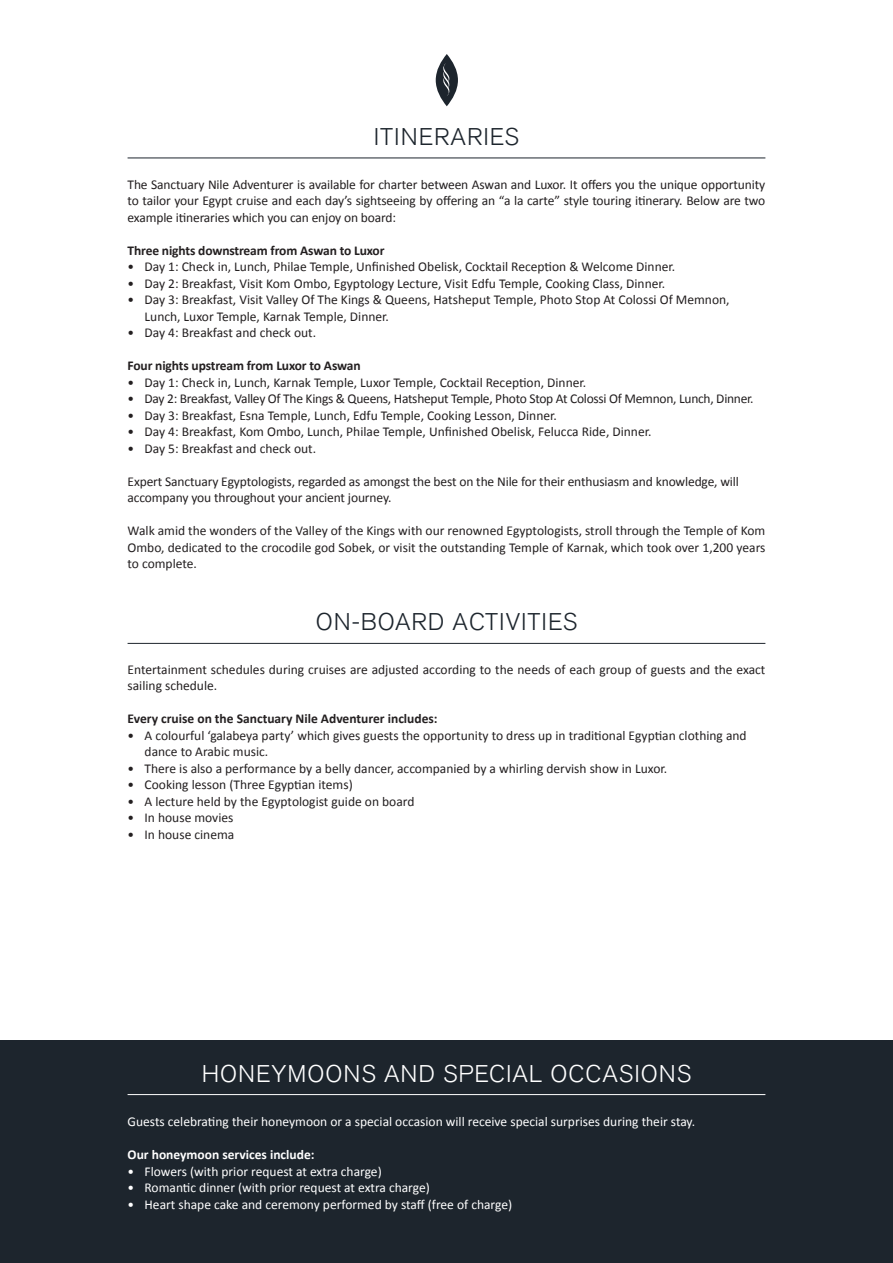
<style>
.page{position:relative;width:893px;height:1263px;background:#fff}
.page>*{position:absolute;margin:0;border:0;box-sizing:border-box;transform-origin:0 0}
.SR_Main_Title{font:300 24px "Akzidenz Grotesk BQ";letter-spacing:.04em;color:#1d252d}
.SR_Main_Title-2{font:300 24px "Akzidenz Grotesk BQ";letter-spacing:.04em;color:#fff}
.Body_text{font:13.5px/16.5px "Calibri";color:#231f20;text-align:justify}
.Bullet{font:13.5px "Calibri";color:#fff}
.Bullet-2{font:13.5px/16.5px "Calibri";color:#231f20}
.Body_text-2{font:13.5px "Calibri";letter-spacing:-.02em;color:#231f20}
.Body_text-3{font:700 13.5px "Calibri";letter-spacing:-.01em;color:#231f20}
.Bullet-3{font:700 13.5px "Calibri";color:#231f20}
.Bullet-4{font:700 13.5px "Calibri";color:#fff}
</style>
<div class="page">
<hr style="left:128px;top:158px;width:637px;height:1px;background:#1d252d">
<svg style="left:436px;top:54px;width:22px;height:52px"></svg>
<hr style="left:128px;top:643px;width:637px;height:1px;background:#1d252d">
<div style="left:0;top:1040px;width:893px;height:223px;background:#1d252d"></div>
<hr style="left:128px;top:1094px;width:637px;height:1px;background:#fff">
<p class="SR_Main_Title" style="left:374px;top:123px;width:147px">ITINERARIES</p>
<p class="Body_text" style="left:128px;top:176px;width:639px">The Sanctuary Nile Adventurer is available for charter between Aswan and Luxor. It offers you the unique opportunity to tailor your Egypt cruise and each day’s sightseeing by offering an “a la carte” style touring itinerary. Below are two example itineraries which you can enjoy on board:</p>
<p class="Body_text-3" style="left:128px;top:242px;width:258px">Three nights downstream from Aswan to Luxor</p>
<p class="Body_text" style="left:128px;top:259px;width:549px">• Day 1: Check in, Lunch, Philae Temple, Unfinished Obelisk, Cocktail Reception &amp; Welcome Dinner.</p>
<p class="Body_text" style="left:128px;top:275px;width:539px">• Day 2: Breakfast, Visit Kom Ombo, Egyptology Lecture, Visit Edfu Temple, Cooking Class, Dinner.</p>
<p class="Body_text" style="left:145px;top:292px;width:586px;text-indent:-17px">• Day 3: Breakfast, Visit Valley Of The Kings &amp; Queens, Hatsheput Temple, Photo Stop At Colossi Of Memnon,<br>Lunch, Luxor Temple, Karnak Temple, Dinner.</p>
<p class="Body_text" style="left:128px;top:325px;width:190px">• Day 4: Breakfast and check out.</p>
<p class="Body_text-3" style="left:128px;top:357px;width:235px">Four nights upstream from Luxor to Aswan</p>
<p class="Body_text" style="left:128px;top:374px;width:460px">• Day 1: Check in, Lunch, Karnak Temple, Luxor Temple, Cocktail Reception, Dinner.</p>
<p class="Body_text-2" style="left:128px;top:390px;width:628px">• Day 2: Breakfast, Valley Of The Kings &amp; Queens, Hatsheput Temple, Photo Stop At Colossi Of Memnon, Lunch, Dinner.</p>
<p class="Body_text" style="left:128px;top:407px;width:431px">• Day 3: Breakfast, Esna Temple, Lunch, Edfu Temple, Cooking Lesson, Dinner.</p>
<p class="Body_text" style="left:128px;top:424px;width:525px">• Day 4: Breakfast, Kom Ombo, Lunch, Philae Temple, Unfinished Obelisk, Felucca Ride, Dinner.</p>
<p class="Body_text" style="left:128px;top:440px;width:190px">• Day 5: Breakfast and check out.</p>
<p class="Body_text" style="left:128px;top:473px;width:613px">Expert Sanctuary Egyptologists, regarded as amongst the best on the Nile for their enthusiasm and knowledge, will</p>
<p class="Body_text" style="left:128px;top:490px;width:265px">accompany you throughout your ancient journey.</p>
<p class="Body_text" style="left:128px;top:523px;width:639px">Walk amid the wonders of the Valley of the Kings with our renowned Egyptologists, stroll through the Temple of Kom Ombo, dedicated to the crocodile god Sobek, or visit the outstanding Temple of Karnak, which took over 1,200 years to complete.</p>
<p class="SR_Main_Title" style="left:316px;top:609px;width:263px">ON-BOARD ACTIVITIES</p>
<p class="Bullet-2" style="left:128px;top:661px;width:639px">Entertainment schedules during cruises are adjusted according to the needs of each group of guests and the exact sailing schedule.</p>
<p class="Bullet-3" style="left:128px;top:710px;width:312px">Every cruise on the Sanctuary Nile Adventurer includes:</p>
<p class="Body_text" style="left:145px;top:727px;width:604px;text-indent:-17px">• A colourful ‘galabeya party’ which gives guests the opportunity to dress up in traditional Egyptian clothing and dance to Arabic music.</p>
<p class="Body_text" style="left:128px;top:760px;width:541px">• There is also a performance by a belly dancer, accompanied by a whirling dervish show in Luxor.</p>
<p class="Body_text" style="left:128px;top:776px;width:227px">• Cooking lesson (Three Egyptian items)</p>
<p class="Body_text" style="left:128px;top:793px;width:288px">• A lecture held by the Egyptologist guide on board</p>
<p class="Body_text" style="left:128px;top:809px;width:107px">• In house movies</p>
<p class="Body_text" style="left:128px;top:826px;width:108px">• In house cinema</p>
<p class="SR_Main_Title-2" style="left:202px;top:1060px;width:491px">HONEYMOONS AND SPECIAL OCCASIONS</p>
<p class="Bullet" style="left:128px;top:1113px;width:569px">Guests celebrating their honeymoon or a special occasion will receive special surprises during their stay.</p>
<p class="Bullet-4" style="left:128px;top:1146px;width:189px">Our honeymoon services include:</p>
<p class="Bullet" style="left:128px;top:1162px;width:256px">• Flowers (with prior request at extra charge)</p>
<p class="Bullet" style="left:128px;top:1179px;width:304px">• Romantic dinner (with prior request at extra charge)</p>
<p class="Bullet" style="left:128px;top:1195px;width:386px">• Heart shape cake and ceremony performed by staff (free of charge)</p>
</div>
